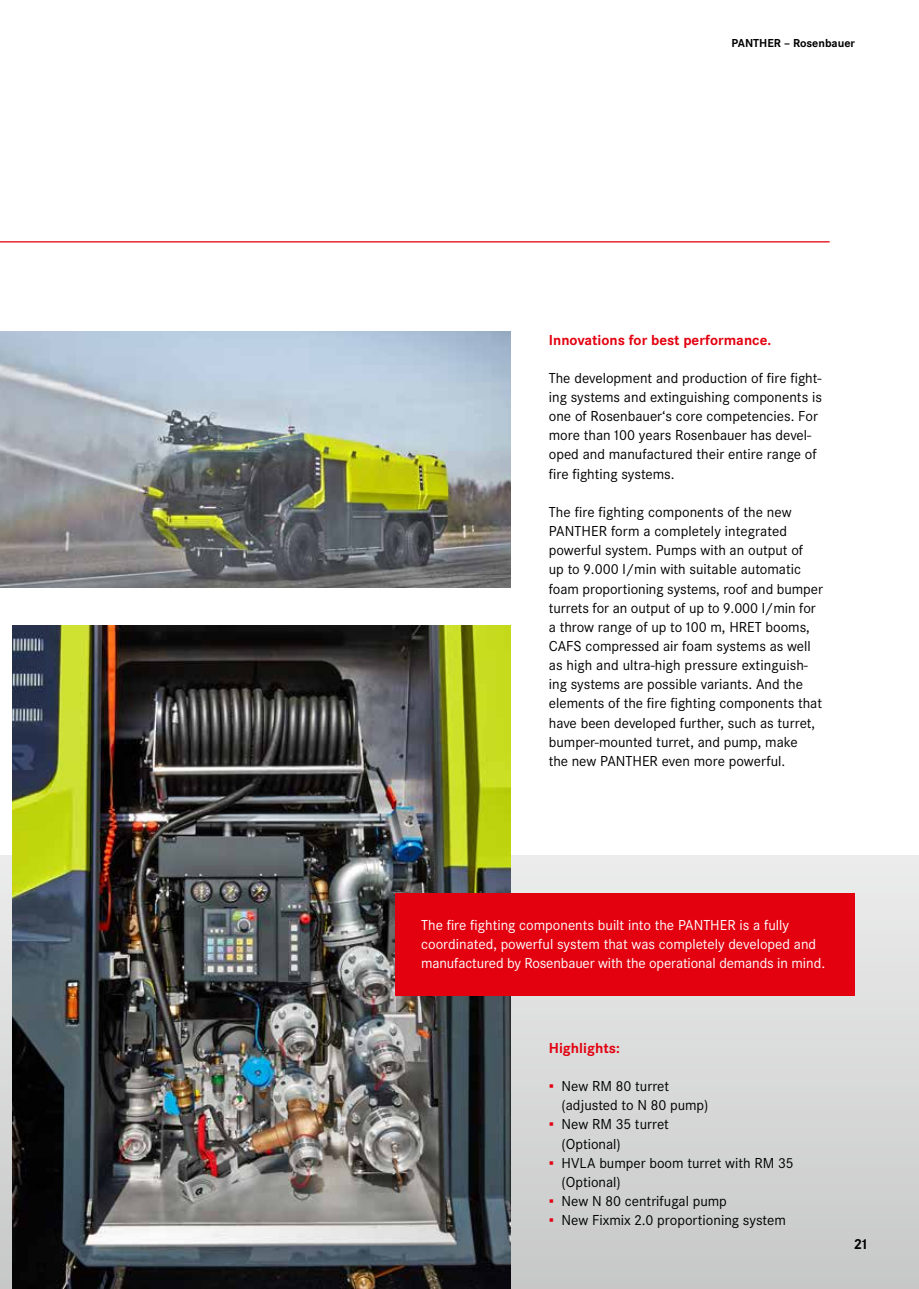
<style>
.page{position:relative;width:919px;height:1289px;background:#fff}
.page>*{position:absolute;margin:0;border:0;box-sizing:border-box;transform-origin:0 0}
.t1{font:15px/19.2px "Corporate S";color:#000}
.t2{font:15px/19.2px "Corporate S";color:#fff}
.t3{font:700 15px "Corporate S";color:#e3000f}
.t4{font:700 15px "Corporate S";color:#000}
.t5{font:700 12px "Corporate S";color:#000}
.s1{font-family:"Arial";color:#e3000f}
</style>
<div class="page">
<div style="left:0;top:855px;width:918px;height:433px;background:linear-gradient(to bottom,#e9e8e8,#c6c6c7)"></div>
<img style="left:0;top:332px;width:510px;height:255px">
<img style="left:13px;top:625px;width:497px;height:663px">
<div style="left:395px;top:893px;width:460px;height:102px;background:#e3000f"></div>
<hr style="left:0;top:241px;width:829px;height:1px;background:#e3000f">
<p class="t5" style="left:731px;top:36px;width:125px">PANTHER – Rosenbauer</p>
<p class="t3" style="left:549px;top:331px;width:224px">Innovations for best performance.</p>
<p class="t1" style="left:549px;top:368px;width:274px">The development and production of fire fight&shy;ing systems and extinguishing components is one of Rosenbauer‘s core competencies. For more than 100 years Rosenbauer has devel&shy;oped and manufactured their entire range of fire fighting systems.</p>
<p class="t1" style="left:549px;top:502px;width:275px">The fire fighting components of the new PANTHER form a completely integrated powerful system. Pumps with an output of<br>up to 9.000 l/min with suitable automatic foam proportioning systems, roof and bumper turrets for an output of up to 9.000 l/min for a throw range of up to 100 m, HRET booms, CAFS compressed air foam systems as well as high and ultra-high pressure extinguish&shy;ing systems are possible variants. And the elements of the fire fighting components that have been developed further, such as turret, bumper-mounted turret, and pump, make<br>the new PANTHER even more powerful.</p>
<p class="t2" style="left:421px;top:915px;width:405px">The fire fighting components built into the PANTHER is a fully coordinated, powerful system that was completely developed and manufactured by Rosenbauer with the operational demands in mind.</p>
<p class="t3" style="left:549px;top:1039px;width:72px">Highlights:</p>
<p class="t1" style="left:561px;top:1076px;width:148px;text-indent:-13px"><span class="s1">▪</span> New RM 80 turret (adjusted to N 80 pump)</p>
<p class="t1" style="left:561px;top:1114px;width:109px;text-indent:-13px"><span class="s1">▪</span> New RM 35 turret (Optional)</p>
<p class="t1" style="left:561px;top:1153px;width:233px;text-indent:-13px"><span class="s1">▪</span> HVLA bumper boom turret with RM 35 (Optional)</p>
<p class="t1" style="left:549px;top:1191px;width:179px"><span class="s1">▪</span> New N 80 centrifugal pump</p>
<p class="t1" style="left:549px;top:1210px;width:238px"><span class="s1">▪</span> New Fixmix 2.0 proportioning system</p>
<p class="t4" style="left:854px;top:1235px;width:15px">21</p>
</div>
